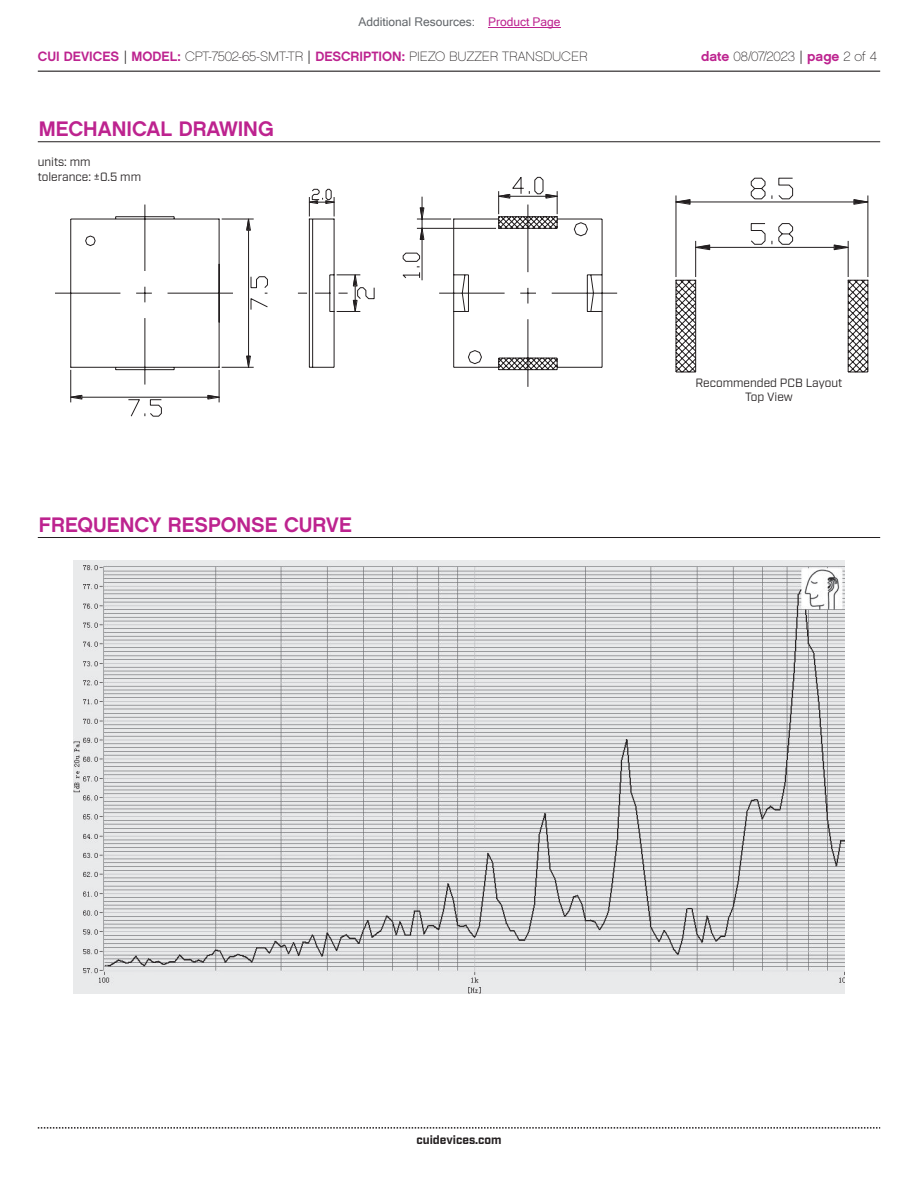
<style>
.page{position:relative;width:918px;height:1188px;background:#fff}
.page>*{position:absolute;margin:0;border:0;box-sizing:border-box;transform-origin:0 0}
.t1{font:21px "Chalet New York Nineteen Sixty";color:#bd238f}
.t2{font:13.5px "Chalet Paris Nineteen Sixty";color:#231f20}
.t3{font:12px/14.4px "Industry";color:#231f20}
.t4{font:12px "Microsoft Sans Serif";color:#63676b}
.t5{font:700 12px "Industry";color:#231f20}
.s1{color:#bd238f}
.s2{font-family:"Chalet New York Nineteen Sixty";color:#bd238f}
.s3{font-family:"Industry"}
</style>
<div class="page">
<hr style="left:38px;top:71px;width:842px;height:1px;background:#231f20">
<svg style="left:38px;top:1127px;width:842px;height:2px"></svg>
<hr style="left:38px;top:141px;width:842px;height:1px;background:#231f20">
<svg style="left:675px;top:178px;width:194px;height:194px"></svg>
<svg style="left:55px;top:218px;width:562px;height:150px"></svg>
<svg style="left:69px;top:177px;width:519px;height:239px"></svg>
<hr style="left:38px;top:537px;width:842px;height:1px;background:#231f20">
<img style="left:73px;top:560px;width:772px;height:433px">
<hr style="left:488px;top:27px;width:73px;height:1px;background:#bd238f">
<p class="t4" style="left:358px;top:15px;width:204px">Additional Resources: <span class="s1">Product Page</span></p>
<p class="t2" style="left:38px;top:48px;width:551px"><span class="s2">CUI DEVICES</span> <span class="s3">|</span> <span class="s2">MODEL:</span> CPT-7502-65-SMT-TR <span class="s3">|</span> <span class="s2">DESCRIPTION:</span> PIEZO BUZZER TRANSDUCER</p>
<p class="t2" style="left:701px;top:48px;width:178px"><span class="s2">date</span> 08/07/2023 <span class="s3">|</span> <span class="s2">page</span> 2 of 4</p>
<h1 class="t1" style="left:39px;top:115px;width:236px">MECHANICAL DRAWING</h1>
<p class="t3" style="left:38px;top:155px;width:105px">units: mm tolerance: ±0.5 mm</p>
<h1 class="t1" style="left:39px;top:511px;width:314px">FREQUENCY RESPONSE CURVE</h1>
<p class="t3" style="left:696px;top:376px;width:148px;text-align:center">Recommended PCB Layout<br>Top View</p>
<p class="t5" style="left:416px;top:1132px;width:87px">cuidevices.com</p>
</div>
